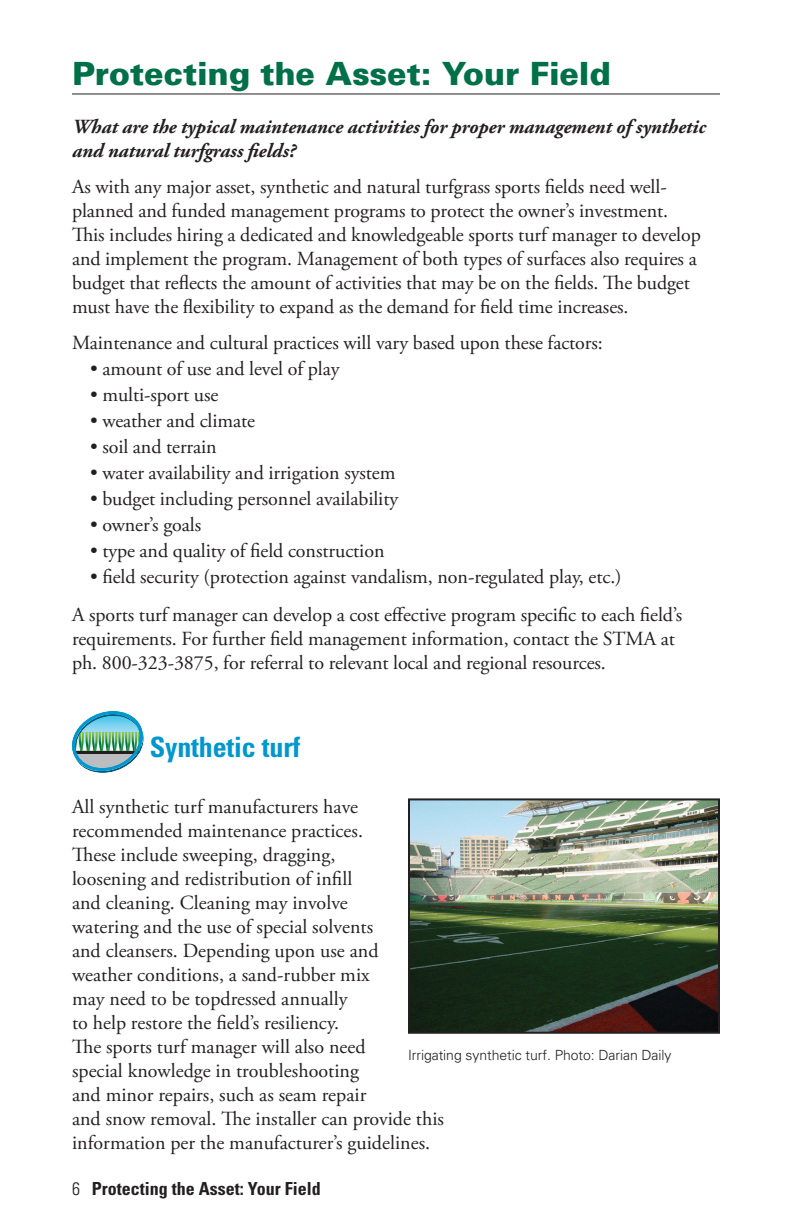
<style>
.page{position:relative;width:792px;height:1224px;background:#fff}
.page>*{position:absolute;margin:0;border:0;box-sizing:border-box;transform-origin:0 0}
.Head1{font:900 32px "Univers";letter-spacing:-.005em;color:#007049}
.Subhead{font:700 condensed 28px "Univers";letter-spacing:-.005em;color:#0097cf}
.body_Copy{font:20px/24px "Adobe Garamond Pro";letter-spacing:-.005em;color:#231f20}
.bullet_Copy{font:20px "Adobe Garamond Pro";letter-spacing:-.005em;color:#231f20}
.body_Copy-2{font:italic 700 20px/24px "Adobe Garamond Pro";letter-spacing:-.005em;color:#231f20}
.t1{font:700 condensed 18px "Univers";color:#231f20}
.Cutline{font:300 14px "Univers";letter-spacing:-.005em;color:#231f20}
.s1{font-weight:300}
</style>
<div class="page">
<hr style="left:72px;top:93px;width:648px;height:1px;background:#231f20">
<hr style="left:71px;top:751px;width:74px;height:2px;background:#231f20">
<img style="left:72px;top:711px;width:73px;height:62px">
<img style="left:411px;top:801px;width:306px;height:230px">
<div style="left:408px;top:798px;width:312px;height:236px;border:2px solid #231f20"></div>
<p class="Head1" style="left:72px;top:54px;width:540px">Protecting the Asset: Your Field</p>
<p class="body_Copy-2" style="left:72px;top:116px;width:635px">What are the typical maintenance activities for proper management of synthetic and natural turfgrass fields?</p>
<p class="body_Copy" style="left:72px;top:176px;width:630px">As with any major asset, synthetic and natural turfgrass sports fields need well&shy;planned and funded management programs to protect the owner’s investment.<br>This includes hiring a dedicated and knowledgeable sports turf manager to develop and implement the program. Management of both types of surfaces also requires a budget that reflects the amount of activities that may be on the fields. The budget must have the flexibility to expand as the demand for field time increases.</p>
<p class="body_Copy" style="left:72px;top:332px;width:532px">Maintenance and cultural practices will vary based upon these factors:</p>
<p class="bullet_Copy" style="left:90px;top:357px;width:251px">• amount of use and level of play</p>
<p class="bullet_Copy" style="left:90px;top:383px;width:130px">• multi-sport use</p>
<p class="bullet_Copy" style="left:90px;top:409px;width:167px">• weather and climate</p>
<p class="bullet_Copy" style="left:90px;top:435px;width:128px">• soil and terrain</p>
<p class="bullet_Copy" style="left:90px;top:461px;width:307px">• water availability and irrigation system</p>
<p class="bullet_Copy" style="left:90px;top:487px;width:310px">• budget including personnel availability</p>
<p class="bullet_Copy" style="left:90px;top:513px;width:113px">• owner’s goals</p>
<p class="bullet_Copy" style="left:90px;top:539px;width:296px">• type and quality of field construction</p>
<p class="bullet_Copy" style="left:90px;top:565px;width:533px">• field security (protection against vandalism, non-regulated play, etc.)</p>
<p class="body_Copy" style="left:72px;top:604px;width:612px">A sports turf manager can develop a cost effective program specific to each field’s requirements. For further field management information, contact the STMA at ph. 800-323-3875, for referral to relevant local and regional resources.</p>
<p class="Subhead" style="left:150px;top:730px;width:152px">Synthetic turf</p>
<p class="body_Copy" style="left:72px;top:795px;width:374px">All synthetic turf manufacturers have recommended maintenance practices.<br>These include sweeping, dragging,<br>loosening and redistribution of infill<br>and cleaning. Cleaning may involve<br>watering and the use of special solvents<br>and cleansers. Depending upon use and<br>weather conditions, a sand-rubber mix<br>may need to be topdressed annually<br>to help restore the field’s resiliency.<br>The sports turf manager will also need<br>special knowledge in troubleshooting<br>and minor repairs, such as seam repair<br>and snow removal. The installer can provide this information per the manufacturer’s guidelines.</p>
<p class="Cutline" style="left:408px;top:1047px;width:265px">Irrigating synthetic turf. Photo: Darian Daily</p>
<p class="t1" style="left:72px;top:1178px;width:250px"><span class="s1">6</span> Protecting the Asset: Your Field</p>
</div>
